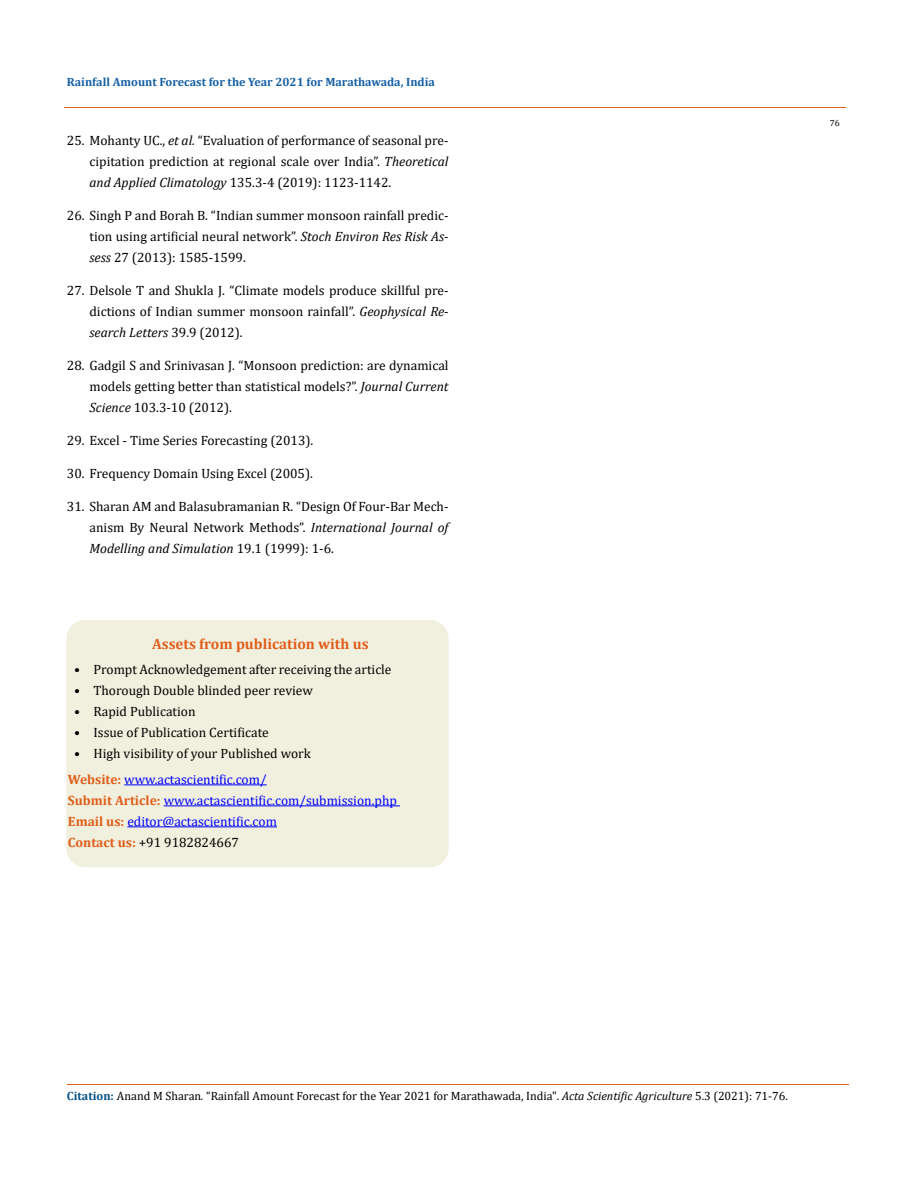
<style>
.page{position:relative;width:917px;height:1188px;background:#fff}
.page>*{position:absolute;margin:0;border:0;box-sizing:border-box;transform-origin:0 0}
.t1{font:700 15px "Cambria";color:#e05d1a}
.t2{font:13.5px/21px "Cambria";color:#000;text-align:justify}
.t3{font:13.5px/21px "Cambria";color:#00f}
.t4{font:12px "Cambria";color:#000}
.t5{font:700 12px "Cambria";color:#1560a6}
.t6{font:9px "Cambria";color:#000}
.s1{font-style:italic}
.s2{font-weight:700;color:#e05d1a}
.s3{color:#000}
.s4{font-weight:700;color:#035089}
</style>
<div class="page">
<div style="left:67px;top:621px;width:381px;height:246px;background:#f1f0de;border-radius:18px"></div>
<div style="left:66px;top:620px;width:382px;height:247px;border:2px solid #f1f0de;border-radius:18px"></div>
<hr style="left:124px;top:784px;width:143px;height:1px;background:#00f">
<hr style="left:164px;top:805px;width:236px;height:1px;background:#00f">
<hr style="left:127px;top:826px;width:150px;height:1px;background:#00f">
<hr style="left:64px;top:108px;width:781px;height:1px;background:#e05d1a">
<hr style="left:67px;top:1084px;width:781px;height:1px;background:#e05d1a">
<p class="t5" style="left:67px;top:73px;width:369px">Rainfall Amount Forecast for the Year 2021 for Marathawada, India</p>
<p class="t2" style="left:89px;top:130px;width:360px;text-indent:-23px">25. Mohanty UC., <span class="s1">et al.</span> “Evaluation of performance of seasonal pre&shy;cipitation prediction at regional scale over India”. <span class="s1">Theoretical and Applied Climatology</span> 135.3-4 (2019): 1123-1142.</p>
<p class="t2" style="left:89px;top:205px;width:360px;text-indent:-23px">26. Singh P and Borah B. “Indian summer monsoon rainfall predic&shy;tion using artificial neural network”. <span class="s1">Stoch Environ Res Risk As&shy;sess</span> 27 (2013): 1585-1599.</p>
<p class="t2" style="left:89px;top:280px;width:360px;text-indent:-23px">27. Delsole T and Shukla J. “Climate models produce skillful pre&shy;dictions of Indian summer monsoon rainfall”. <span class="s1">Geophysical Re&shy;search Letters</span> 39.9 (2012).</p>
<p class="t2" style="left:89px;top:355px;width:360px;text-indent:-23px">28. Gadgil S and Srinivasan J. “Monsoon prediction: are dynamical models getting better than statistical models?”. <span class="s1">Journal Current Science</span> 103.3-10 (2012).</p>
<p class="t2" style="left:67px;top:430px;width:248px">29. Excel - Time Series Forecasting (2013).</p>
<p class="t2" style="left:67px;top:463px;width:247px">30. Frequency Domain Using Excel (2005).</p>
<p class="t2" style="left:89px;top:496px;width:360px;text-indent:-23px">31. Sharan AM and Balasubramanian R. “Design Of Four-Bar Mech&shy;anism By Neural Network Methods”. <span class="s1">International Journal of Modelling and Simulation</span> 19.1 (1999): 1-6.</p>
<p class="t1" style="left:152px;top:633px;width:218px">Assets from publication with us</p>
<p class="t2" style="left:74px;top:659px;width:319px">• Prompt Acknowledgement after receiving the article</p>
<p class="t2" style="left:74px;top:680px;width:240px">• Thorough Double blinded peer review</p>
<p class="t2" style="left:74px;top:701px;width:123px">• Rapid Publication</p>
<p class="t2" style="left:74px;top:722px;width:196px">• Issue of Publication Certificate</p>
<p class="t2" style="left:74px;top:743px;width:238px">• High visibility of your Published work</p>
<p class="t3" style="left:68px;top:769px;width:330px"><span class="s2">Website:</span> www.actascientific.com/<br><span class="s2">Submit Article:</span> www.actascientific.com/submission.php <span class="s2">Email us:</span> editor@actascientific.com<br><span class="s2">Contact us:</span> <span class="s3">+91 9182824667</span></p>
<p class="t6" style="left:829px;top:118px;width:11px">76</p>
<p class="t4" style="left:67px;top:1089px;width:722px"><span class="s4">Citation:</span> Anand M Sharan<span class="s1">.</span> “Rainfall Amount Forecast for the Year 2021 for Marathawada, India". <span class="s1">Acta Scientific Agriculture</span> 5.3 (2021): 71-76.</p>
</div>
